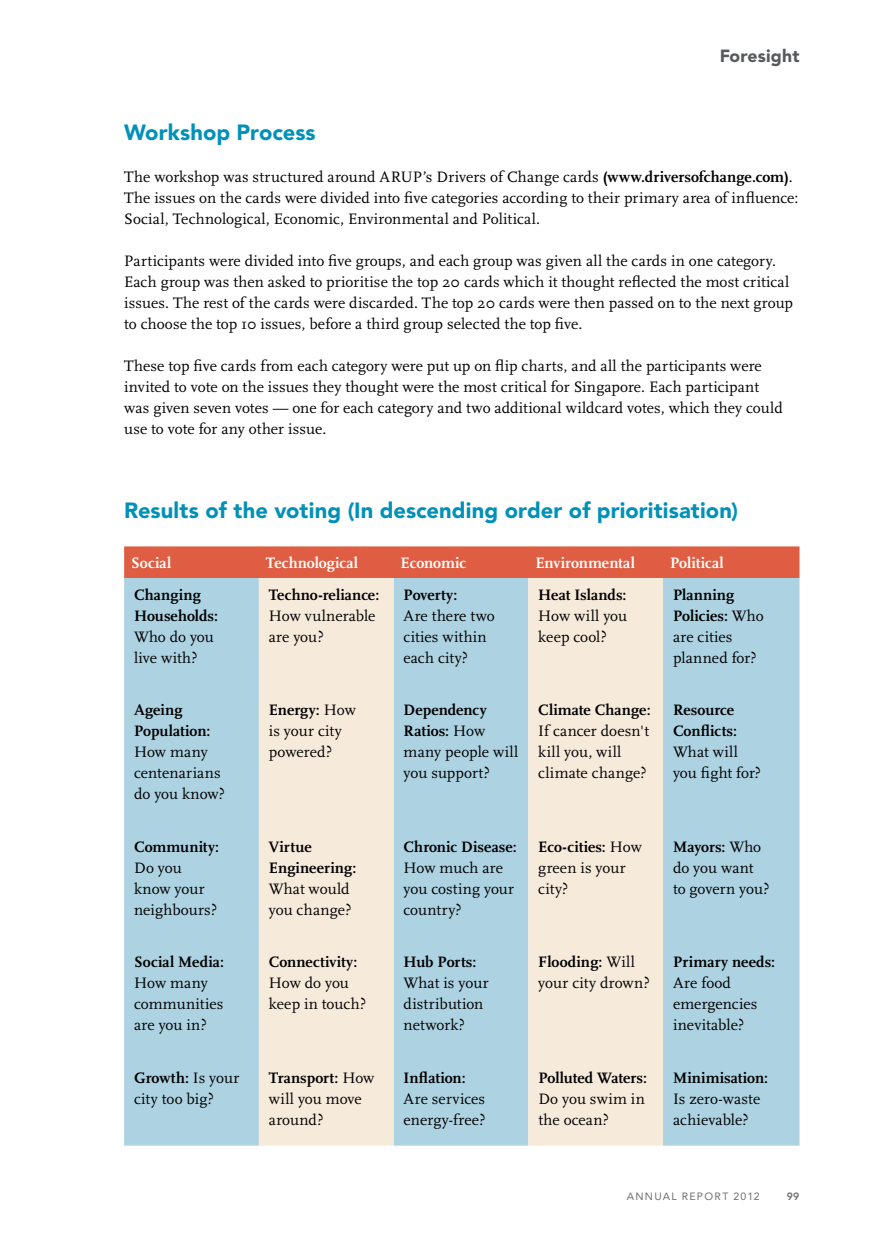
<style>
.page{position:relative;width:874px;height:1241px;background:#fff}
.page>*{position:absolute;margin:0;border:0;box-sizing:border-box;transform-origin:0 0}
.t1{font:900 21.88px "Avenir";letter-spacing:.005em;color:#0091b9}
.t2{font:900 17.5px "Avenir";letter-spacing:.01em;color:#58595b}
.t3{font:15.75px/21px "Scala";letter-spacing:.005em;color:#000}
.t4{font:700 15.75px/21px "Scala";letter-spacing:.005em;color:#000}
.t5{font:700 15.75px "Scala";color:#fff}
.t6{font:10.5px "Avenir";letter-spacing:.12em;color:#6d6e71}
.t7{font:800 10.5px "Avenir";color:#6d6e71}
.s1{font-weight:700}
</style>
<div class="page">
<div style="left:124px;top:546px;width:675px;height:32px;background:#df5e43"></div>
<div style="left:124px;top:578px;width:675px;height:567px;background:#add2e2"></div>
<svg style="left:259px;top:578px;width:403px;height:567px;background:#dde2dd"></svg>
<p class="t2" style="left:719px;top:45px;width:81px">Foresight</p>
<h1 class="t1" style="left:124px;top:119px;width:193px">Workshop Process</h1>
<p class="t3" style="left:124px;top:167px;width:675px">The workshop was structured around ARUP’s Drivers of Change cards <span class="s1">(www.driversofchange.com)</span>.<br>The issues on the cards were divided into five categories according to their primary area of influence:<br>Social, Technological, Economic, Environmental and Political.</p>
<p class="t3" style="left:124px;top:251px;width:670px">Participants were divided into five groups, and each group was given all the cards in one category.<br>Each group was then asked to prioritise the top 20 cards which it thought reflected the most critical issues. The rest of the cards were discarded. The top 20 cards were then passed on to the next group to choose the top 10 issues, before a third group selected the top five.</p>
<p class="t3" style="left:124px;top:356px;width:659px">These top five cards from each category were put up on flip charts, and all the participants were invited to vote on the issues they thought were the most critical for Singapore. Each participant was given seven votes — one for each category and two additional wildcard votes, which they could use to vote for any other issue.</p>
<h1 class="t1" style="left:124px;top:497px;width:615px">Results of the voting (In descending order of prioritisation)</h1>
<p class="t5" style="left:131px;top:554px;width:42px">Social</p>
<p class="t5" style="left:266px;top:554px;width:94px">Technological</p>
<p class="t5" style="left:400px;top:554px;width:67px">Economic</p>
<p class="t5" style="left:535px;top:554px;width:101px">Environmental</p>
<p class="t5" style="left:669px;top:554px;width:55px">Political</p>
<p class="t4" style="left:134px;top:584px;width:85px">Changing<br>Households:</p>
<p class="t3" style="left:134px;top:626px;width:81px">Who do you live with?</p>
<p class="t3" style="left:672px;top:584px;width:92px"><span class="s1">Planning<br>Policies:</span> Who are cities planned for?</p>
<p class="t4" style="left:538px;top:584px;width:90px">Heat Islands:</p>
<p class="t3" style="left:538px;top:605px;width:90px">How will you keep cool?</p>
<p class="t4" style="left:269px;top:584px;width:112px">Techno-reliance:</p>
<p class="t3" style="left:269px;top:605px;width:108px">How vulnerable are you?</p>
<p class="t4" style="left:403px;top:584px;width:55px">Poverty:</p>
<p class="t3" style="left:403px;top:605px;width:93px">Are there two cities within each city?</p>
<p class="t4" style="left:134px;top:699px;width:78px">Ageing<br>Population:</p>
<p class="t3" style="left:134px;top:741px;width:92px">How many centenarians do you know?</p>
<p class="t4" style="left:134px;top:836px;width:87px">Community:</p>
<p class="t3" style="left:134px;top:857px;width:84px">Do you know your neighbours?</p>
<p class="t4" style="left:134px;top:951px;width:91px">Social Media:</p>
<p class="t3" style="left:134px;top:972px;width:91px">How many communities are you in?</p>
<p class="t3" style="left:269px;top:699px;width:88px"><span class="s1">Energy:</span> How is your city powered?</p>
<p class="t3" style="left:403px;top:699px;width:116px"><span class="s1">Dependency<br>Ratios:</span> How many people will you support?</p>
<p class="t4" style="left:538px;top:699px;width:114px">Climate Change:</p>
<p class="t3" style="left:538px;top:720px;width:112px">If cancer doesn't kill you, will climate change?</p>
<p class="t4" style="left:672px;top:699px;width:65px">Resource<br>Conflicts:</p>
<p class="t3" style="left:672px;top:741px;width:89px">What will you fight for?</p>
<p class="t4" style="left:269px;top:836px;width:89px">Virtue<br>Engineering:</p>
<p class="t3" style="left:269px;top:878px;width:84px">What would you change?</p>
<p class="t4" style="left:269px;top:951px;width:90px">Connectivity:</p>
<p class="t3" style="left:269px;top:972px;width:99px">How do you keep in touch?</p>
<p class="t4" style="left:403px;top:836px;width:115px">Chronic Disease:</p>
<p class="t3" style="left:403px;top:857px;width:112px">How much are you costing your country?</p>
<p class="t4" style="left:403px;top:951px;width:74px">Hub Ports:</p>
<p class="t3" style="left:403px;top:972px;width:87px">What is your distribution network?</p>
<p class="t3" style="left:538px;top:836px;width:105px"><span class="s1">Eco-cities:</span> How green is your city?</p>
<p class="t3" style="left:672px;top:836px;width:98px"><span class="s1">Mayors:</span> Who do you want to govern you?</p>
<p class="t3" style="left:538px;top:951px;width:113px"><span class="s1">Flooding:</span> Will your city drown?</p>
<p class="t4" style="left:672px;top:951px;width:103px">Primary needs:</p>
<p class="t3" style="left:672px;top:972px;width:86px">Are food emergencies inevitable?</p>
<p class="t3" style="left:134px;top:1067px;width:107px"><span class="s1">Growth:</span> Is your city too big?</p>
<p class="t3" style="left:269px;top:1067px;width:107px"><span class="s1">Transport:</span> How will you move around?</p>
<p class="t4" style="left:403px;top:1067px;width:64px">Inflation:</p>
<p class="t3" style="left:403px;top:1088px;width:83px">Are services energy-free?</p>
<p class="t4" style="left:538px;top:1067px;width:110px">Polluted Waters:</p>
<p class="t3" style="left:538px;top:1088px;width:108px">Do you swim in the ocean?</p>
<p class="t4" style="left:672px;top:1067px;width:97px">Minimisation:</p>
<p class="t3" style="left:672px;top:1088px;width:89px">Is zero-waste achievable?</p>
<p class="t6" style="left:626px;top:1190px;width:134px">ANNUAL REPORT 2012</p>
<p class="t7" style="left:786px;top:1190px;width:14px">99</p>
</div>
